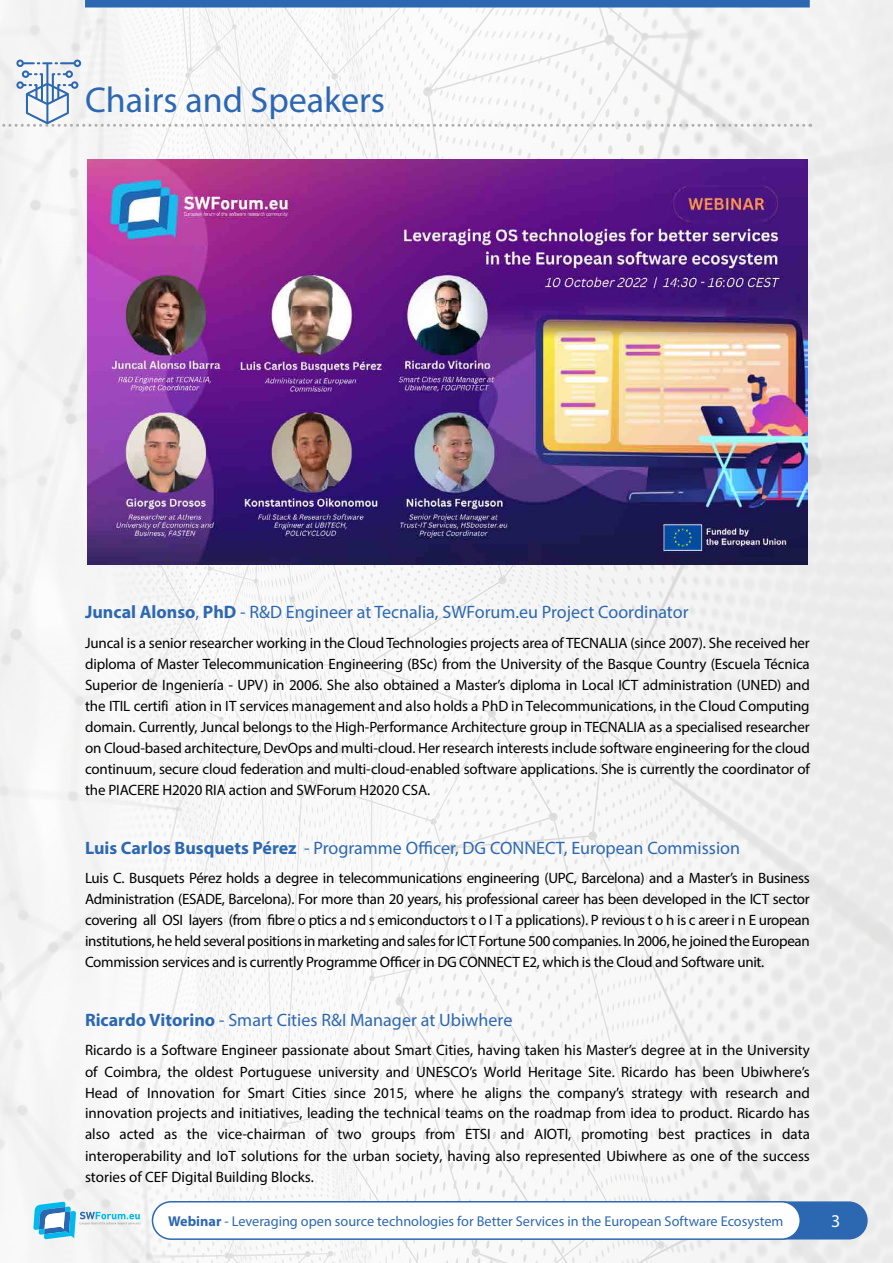
<style>
.page{position:relative;width:893px;height:1263px;background:#fff}
.page>*{position:absolute;margin:0;border:0;box-sizing:border-box;transform-origin:0 0}
.t1{font:36px "Myriad Pro";color:#2c68b1}
.t2{font:18px "Myriad Pro";color:#2c68b1}
.t3{font:18px "Myriad Pro";color:#fff}
.t4{font:15px/21px "Myriad Pro";letter-spacing:-.01em;color:#000;text-align:justify}
.t5{font:14.25px "Myriad Pro";color:#2c68b1}
.s1{font-weight:700}
</style>
<div class="page">
<img style="left:0;top:0;width:893px;height:1263px">
<div style="left:85px;top:0;width:725px;height:8px;background:#2c68b1"></div>
<div style="left:768px;top:1202px;width:99px;height:37px;background:#2c68b1;border-radius:18px"></div>
<div style="left:767px;top:1201px;width:101px;height:38px;border:2px solid #2c68b1;border-radius:18px"></div>
<svg style="left:33px;top:1201px;width:107px;height:38px"></svg>
<div style="left:152px;top:1202px;width:648px;height:37px;background:#fff;border-radius:19px"></div>
<div style="left:152px;top:1201px;width:649px;height:39px;border:2px solid #2c68b1;border-radius:19px"></div>
<img style="left:87px;top:159px;width:720px;height:405px">
<svg style="left:0;top:60px;width:804px;height:67px"></svg>
<h1 class="t1" style="left:85px;top:78px;width:302px">Chairs and Speakers</h1>
<p class="t2" style="left:85px;top:601px;width:605px"><span class="s1">Juncal Alonso</span>, <span class="s1">PhD</span> - R&amp;D Engineer at Tecnalia, SWForum.eu Project Coordinator</p>
<p class="t4" style="left:85px;top:632px;width:726px">Juncal is a senior researcher working in the Cloud Technologies projects area of TECNALIA (since 2007). She received her diploma of Master Telecommunication Engineering (BSc) from the University of the Basque Country (Escuela Técnica Superior de Ingeniería - UPV) in 2006. She also obtained a Master’s diploma in Local ICT administration (UNED) and the ITIL certifi ation in IT services management and also holds a PhD in Telecommunications, in the Cloud Computing domain. Currently, Juncal belongs to the High-Performance Architecture group in TECNALIA as a specialised researcher on Cloud-based architecture, DevOps and multi-cloud. Her research interests include software engineering for the cloud continuum, secure cloud federation and multi-cloud-enabled software applications. She is currently the coordinator of the PIACERE H2020 RIA action and SWForum H2020 CSA.</p>
<p class="t2" style="left:85px;top:836px;width:656px"><span class="s1">Luis Carlos Busquets Pérez</span> - Programme Officer, DG CONNECT, European Commission</p>
<p class="t4" style="left:85px;top:867px;width:726px">Luis C. Busquets Pérez holds a degree in telecommunications engineering (UPC, Barcelona) and a Master’s in Business Administration (ESADE, Barcelona). For more than 20 years, his professional career has been developed in the ICT sector covering all OSI layers (from fibre o ptics a nd s emiconductors t o I T a pplications). P revious t o h is c areer i n E uropean institutions, he held several positions in marketing and sales for ICT Fortune 500 companies. In 2006, he joined the European Commission services and is currently Programme Officer in DG CONNECT E2, which is the Cloud and Software unit.</p>
<p class="t2" style="left:85px;top:1009px;width:429px"><span class="s1">Ricardo Vitorino</span> - Smart Cities R&amp;I Manager at Ubiwhere</p>
<p class="t4" style="left:85px;top:1039px;width:726px">Ricardo is a Software Engineer passionate about Smart Cities, having taken his Master’s degree at in the University of Coimbra, the oldest Portuguese university and UNESCO’s World Heritage Site. Ricardo has been Ubiwhere’s Head of Innovation for Smart Cities since 2015, where he aligns the company’s strategy with research and innovation projects and initiatives, leading the technical teams on the roadmap from idea to product. Ricardo has also acted as the vice-chairman of two groups from ETSI and AIOTI, promoting best practices in data interoperability and IoT solutions for the urban society, having also represented Ubiwhere as one of the success stories of CEF Digital Building Blocks.</p>
<p class="t5" style="left:168px;top:1212px;width:617px"><span class="s1">Webinar</span> - Leveraging open source technologies for Better Services in the European Software Ecosystem</p>
<p class="t3" style="left:831px;top:1210px;width:11px">3</p>
</div>
